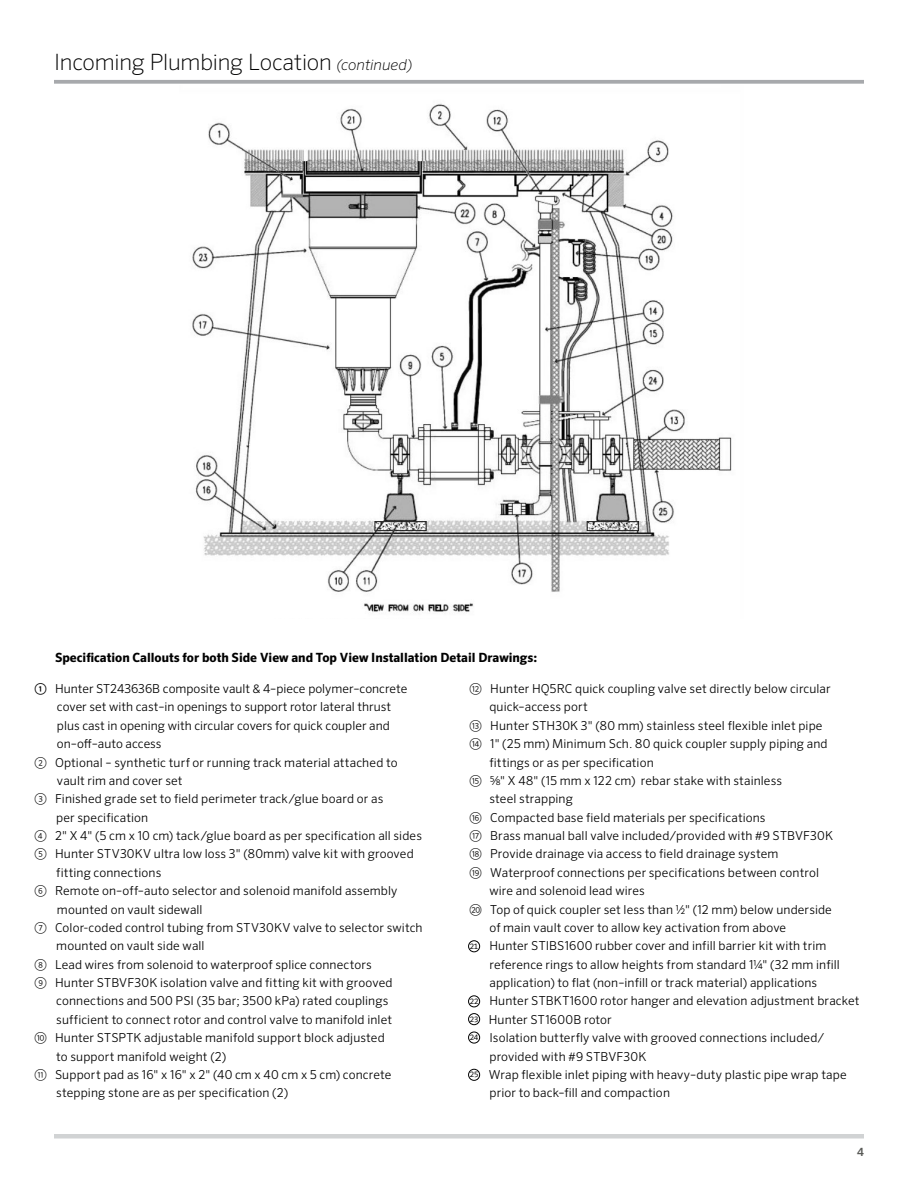
<style>
.page{position:relative;width:918px;height:1188px;background:#fff}
.page>*{position:absolute;margin:0;border:0;box-sizing:border-box;transform-origin:0 0}
.t1{font:200 22.5px "Sero Pro";letter-spacing:-.01em;color:#000}
.t2{font:700 12.75px "Sero Pro";color:#000}
.t3{font:300 12.3px "Sero Pro";letter-spacing:.01em;color:#000}
.t4{font:500 12px "Sero Pro";color:#585956}
.t5{font:7.8px "Sero Pro";letter-spacing:-.05em;color:#000}
.s1{font-style:italic;font-size:15px}
.s2{font-weight:500}
</style>
<div class="page">
<img style="left:192px;top:103px;width:540px;height:509px">
<hr style="left:54px;top:1134px;width:810px;height:4px;background:#d1d3d4">
<svg style="left:54px;top:80px;width:810px;height:4px;background:#aeb0b2"></svg>
<div style="left:468px;top:940px;width:12px;height:12px;border:1px solid #000;border-radius:50%"></div>
<div style="left:468px;top:996px;width:12px;height:11px;border:1px solid #000;border-radius:50%"></div>
<div style="left:468px;top:1013px;width:12px;height:12px;border:1px solid #000;border-radius:50%"></div>
<div style="left:468px;top:1032px;width:12px;height:11px;border:1px solid #000;border-radius:50%"></div>
<div style="left:468px;top:1069px;width:12px;height:12px;border:1px solid #000;border-radius:50%"></div>
<h1 class="t1" style="left:54px;top:49px;width:360px">Incoming Plumbing Location <span class="s1">(continued)</span></h1>
<p class="t2" style="left:55px;top:649px;width:484px">Specification Callouts for both Side View and Top View Installation Detail Drawings:</p>
<p class="t3" style="left:34px;top:681px;width:374px"><span class="s2">①</span> Hunter ST243636B composite vault &amp; 4–piece polymer–concrete</p>
<p class="t3" style="left:57px;top:700px;width:335px">cover set with cast–in openings to support rotor lateral thrust</p>
<p class="t3" style="left:57px;top:718px;width:334px">plus cast in opening with circular covers for quick coupler and</p>
<p class="t3" style="left:57px;top:736px;width:106px">on–off–auto access</p>
<p class="t3" style="left:34px;top:755px;width:365px">② Optional – synthetic turf or running track material attached to</p>
<p class="t3" style="left:57px;top:773px;width:127px">vault rim and cover set</p>
<p class="t3" style="left:34px;top:792px;width:350px">③ Finished grade set to field perimeter track/glue board or as</p>
<p class="t3" style="left:56px;top:810px;width:93px">per specification</p>
<p class="t3" style="left:34px;top:828px;width:389px">④ 2" X 4" (5 cm x 10 cm) tack/glue board as per specification all sides</p>
<p class="t3" style="left:35px;top:847px;width:381px">⑤ Hunter STV30KV ultra low loss 3" (80mm) valve kit with grooved</p>
<p class="t3" style="left:56px;top:865px;width:107px">fitting connections</p>
<p class="t3" style="left:34px;top:883px;width:365px">⑥ Remote on–off–auto selector and solenoid manifold assembly</p>
<p class="t3" style="left:57px;top:902px;width:147px">mounted on vault sidewall</p>
<p class="t3" style="left:34px;top:920px;width:390px">⑦ Color-coded control tubing from STV30KV valve to selector switch</p>
<p class="t3" style="left:56px;top:939px;width:150px">mounted on vault side wall</p>
<p class="t3" style="left:34px;top:957px;width:339px">⑧ Lead wires from solenoid to waterproof splice connectors</p>
<p class="t3" style="left:34px;top:975px;width:360px">⑨ Hunter STBVF30K isolation valve and fitting kit with grooved</p>
<p class="t3" style="left:56px;top:994px;width:334px">connections and 500 PSI (35 bar; 3500 kPa) rated couplings</p>
<p class="t3" style="left:56px;top:1012px;width:337px">sufficient to connect rotor and control valve to manifold inlet</p>
<p class="t3" style="left:34px;top:1030px;width:352px">⑩ Hunter STSPTK adjustable manifold support block adjusted</p>
<p class="t3" style="left:56px;top:1049px;width:172px">to support manifold weight (2)</p>
<p class="t3" style="left:34px;top:1067px;width:358px">⑪ Support pad as 16" x 16" x 2" (40 cm x 40 cm x 5 cm) concrete</p>
<p class="t3" style="left:56px;top:1086px;width:233px">stepping stone are as per specification (2)</p>
<p class="t3" style="left:470px;top:681px;width:363px">⑫ Hunter HQ5RC quick coupling valve set directly below circular</p>
<p class="t3" style="left:489px;top:700px;width:100px">quick–access port</p>
<p class="t3" style="left:470px;top:718px;width:354px">⑬ Hunter STH30K 3" (80 mm) stainless steel flexible inlet pipe</p>
<p class="t3" style="left:470px;top:737px;width:359px">⑭ 1" (25 mm) Minimum Sch. 80 quick coupler supply piping and</p>
<p class="t3" style="left:489px;top:755px;width:166px">fittings or as per specification</p>
<p class="t3" style="left:470px;top:773px;width:314px">⑮ ⅝" X 48" (15 mm x 122 cm) rebar stake with stainless</p>
<p class="t3" style="left:489px;top:792px;width:85px">steel strapping</p>
<p class="t3" style="left:470px;top:810px;width:297px">⑯ Compacted base field materials per specifications</p>
<p class="t3" style="left:470px;top:828px;width:365px">⑰ Brass manual ball valve included/provided with #9 STBVF30K</p>
<p class="t3" style="left:470px;top:847px;width:310px">⑱ Provide drainage via access to field drainage system</p>
<p class="t3" style="left:470px;top:865px;width:351px">⑲ Waterproof connections per specifications between control</p>
<p class="t3" style="left:489px;top:884px;width:157px">wire and solenoid lead wires</p>
<p class="t3" style="left:470px;top:902px;width:364px">⑳ Top of quick coupler set less than 1/2" (12 mm) below underside</p>
<p class="t3" style="left:489px;top:920px;width:298px">of main vault cover to allow key activation from above</p>
<p class="t3" style="left:489px;top:939px;width:338px">Hunter STIBS1600 rubber cover and infill barrier kit with trim</p>
<p class="t3" style="left:489px;top:957px;width:352px">reference rings to allow heights from standard 11/4" (32 mm infill</p>
<p class="t3" style="left:489px;top:975px;width:329px">application) to flat (non–infill or track material) applications</p>
<p class="t3" style="left:489px;top:994px;width:372px">Hunter STBKT1600 rotor hanger and elevation adjustment bracket</p>
<p class="t3" style="left:489px;top:1012px;width:125px">Hunter ST1600B rotor</p>
<p class="t3" style="left:489px;top:1031px;width:337px">Isolation butterfly valve with grooved connections included/</p>
<p class="t3" style="left:489px;top:1049px;width:158px">provided with #9 STBVF30K</p>
<p class="t3" style="left:489px;top:1067px;width:360px">Wrap flexible inlet piping with heavy–duty plastic pipe wrap tape</p>
<p class="t3" style="left:489px;top:1086px;width:182px">prior to back–fill and compaction</p>
<p class="t5" style="left:470px;top:942px;width:10px">21</p>
<p class="t5" style="left:470px;top:997px;width:10px">22</p>
<p class="t5" style="left:470px;top:1014px;width:10px">23</p>
<p class="t5" style="left:470px;top:1033px;width:10px">24</p>
<p class="t5" style="left:470px;top:1070px;width:10px">25</p>
<p class="t4" style="left:857px;top:1145px;width:8px">4</p>
</div>
